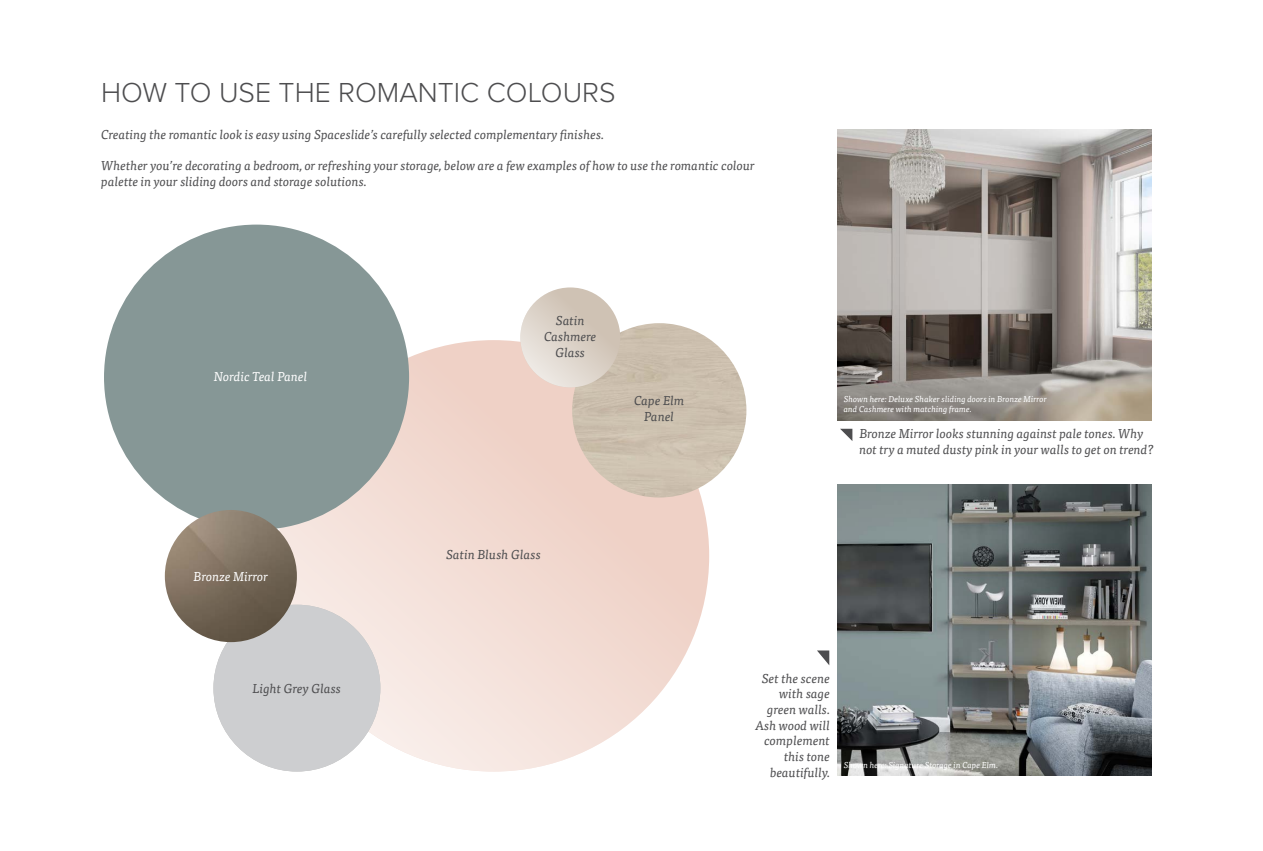
<style>
.page{position:relative;width:1263px;height:851px;background:#fff}
.page>*{position:absolute;margin:0;border:0;box-sizing:border-box;transform-origin:0 0}
.t1{font:300 28.5px "Proxima Nova";color:#4d4d4f}
.t2{font:italic 12.9px/15.8px "Tisa Pro";color:#4d4d4f}
.t3{font:italic 12.9px "Tisa Pro";color:#fff}
.t4{font:italic 8.55px/9.9px "Tisa Pro";color:#fff}
</style>
<div class="page">
<img style="left:837px;top:129px;width:315px;height:291px">
<img style="left:837px;top:484px;width:315px;height:291px">
<svg style="left:817px;top:650px;width:12px;height:15px"></svg>
<svg style="left:840px;top:428px;width:12px;height:13px"></svg>
<svg style="left:278px;top:340px;width:431px;height:431px"></svg>
<div style="left:104px;top:224px;width:305px;height:305px;background:#869796;border-radius:153px"></div>
<div style="left:213px;top:604px;width:167px;height:167px;background:#cdced0;border-radius:83px"></div>
<img style="left:165px;top:510px;width:132px;height:132px;border-radius:66px">
<div style="left:572px;top:323px;width:174px;height:174px;background:#ccc0ae;border-radius:87px"></div>
<svg style="left:520px;top:287px;width:100px;height:100px"></svg>
<h1 class="t1" style="left:101px;top:71px;width:516px">HOW TO USE THE ROMANTIC COLOURS</h1>
<p class="t2" style="left:101px;top:126px;width:504px">Creating the romantic look is easy using Spaceslide’s carefully selected complementary finishes.</p>
<p class="t2" style="left:101px;top:157px;width:655px">Whether you’re decorating a bedroom, or refreshing your storage, below are a few examples of how to use the romantic colour palette in your sliding doors and storage solutions.</p>
<p class="t3" style="left:214px;top:367px;width:95px">Nordic Teal Panel</p>
<p class="t3" style="left:194px;top:566px;width:76px">Bronze Mirror</p>
<p class="t2" style="left:253px;top:679px;width:90px">Light Grey Glass</p>
<p class="t2" style="left:544px;top:312px;width:54px;text-align:center">Satin<br>Cashmere<br>Glass</p>
<p class="t2" style="left:634px;top:392px;width:52px;text-align:center">Cape Elm<br>Panel</p>
<p class="t2" style="left:446px;top:545px;width:96px">Satin Blush Glass</p>
<p class="t4" style="left:844px;top:393px;width:205px">Shown here: Deluxe Shaker sliding doors in Bronze Mirror and Cashmere with matching frame.</p>
<p class="t2" style="left:859px;top:425px;width:296px">Bronze Mirror looks stunning against pale tones. Why not try a muted dusty pink in your walls to get on trend?</p>
<p class="t2" style="left:755px;top:669px;width:77px;text-align:right">Set the scene with sage green walls.<br>Ash wood will complement this tone beautifully.</p>
<p class="t4" style="left:844px;top:759px;width:156px">Shown here: Signature Storage in Cape Elm.</p>
</div>
